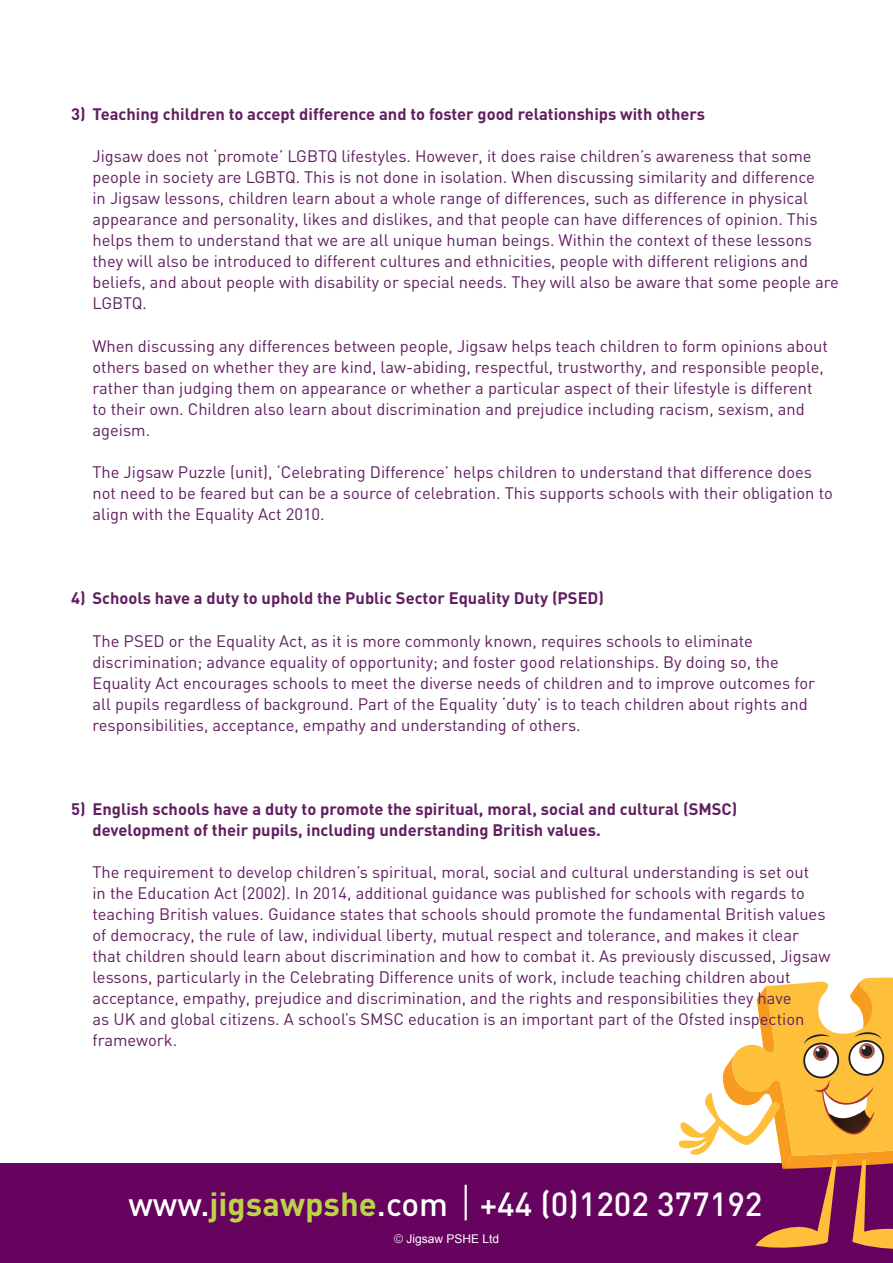
<style>
.page{position:relative;width:893px;height:1263px;background:#fff}
.page>*{position:absolute;margin:0;border:0;box-sizing:border-box;transform-origin:0 0}
.t1{font:500 33px "DIN";color:#fff}
.t2{font:16.5px/21px "DIN";color:#611e60}
.t3{font:700 16.5px/21px "DIN";color:#611e60}
.t4{font:12px "Arial";color:#fff}
.s1{font-weight:700;color:#bcd348}
.s2{font-weight:300}
</style>
<div class="page">
<div style="left:0;top:1163px;width:893px;height:100px;background:#65035f"></div>
<hr style="left:465px;top:1185px;width:2px;height:35px;background:#fff">
<svg style="left:678px;top:977px;width:215px;height:272px"></svg>
<p class="t3" style="left:71px;top:103px;width:635px">3) Teaching children to accept difference and to foster good relationships with others</p>
<p class="t2" style="left:92px;top:146px;width:748px">Jigsaw does not ‘promote’ LGBTQ lifestyles. However, it does raise children’s awareness that some people in society are LGBTQ. This is not done in isolation. When discussing similarity and difference<br>in Jigsaw lessons, children learn about a whole range of differences, such as difference in physical appearance and personality, likes and dislikes, and that people can have differences of opinion. This helps them to understand that we are all unique human beings. Within the context of these lessons they will also be introduced to different cultures and ethnicities, people with different religions and beliefs, and about people with disability or special needs. They will also be aware that some people are LGBTQ.</p>
<p class="t2" style="left:92px;top:335px;width:737px">When discussing any differences between people, Jigsaw helps teach children to form opinions about others based on whether they are kind, law-abiding, respectful, trustworthy, and responsible people, rather than judging them on appearance or whether a particular aspect of their lifestyle is different to their own. Children also learn about discrimination and prejudice including racism, sexism, and ageism.</p>
<p class="t2" style="left:92px;top:461px;width:742px">The Jigsaw Puzzle (unit), ‘Celebrating Difference’ helps children to understand that difference does not need to be feared but can be a source of celebration. This supports schools with their obligation to align with the Equality Act 2010.</p>
<p class="t3" style="left:71px;top:587px;width:534px">4) Schools have a duty to uphold the Public Sector Equality Duty (PSED)</p>
<p class="t2" style="left:92px;top:630px;width:724px">The PSED or the Equality Act, as it is more commonly known, requires schools to eliminate discrimination; advance equality of opportunity; and foster good relationships. By doing so, the Equality Act encourages schools to meet the diverse needs of children and to improve outcomes for all pupils regardless of background. Part of the Equality ‘duty’ is to teach children about rights and responsibilities, acceptance, empathy and understanding of others.</p>
<p class="t3" style="left:92px;top:798px;width:646px;text-indent:-21px">5) English schools have a duty to promote the spiritual, moral, social and cultural (SMSC) development of their pupils, including understanding British values.</p>
<p class="t2" style="left:92px;top:862px;width:740px">The requirement to develop children’s spiritual, moral, social and cultural understanding is set out<br>in the Education Act (2002). In 2014, additional guidance was published for schools with regards to teaching British values. Guidance states that schools should promote the fundamental British values of democracy, the rule of law, individual liberty, mutual respect and tolerance, and makes it clear that children should learn about discrimination and how to combat it. As previously discussed, Jigsaw lessons, particularly in the Celebrating Difference units of work, include teaching children about acceptance, empathy, prejudice and discrimination, and the rights and responsibilities they have<br>as UK and global citizens. A school’s SMSC education is an important part of the Ofsted inspection framework.</p>
<h1 class="t1" style="left:128px;top:1183px;width:636px">www.<span class="s1">jigsawpshe</span>.com +44 (0)1202 377192</h1>
<p class="t4" style="left:394px;top:1231px;width:107px"><span class="s2">©</span> Jigsaw PSHE Ltd</p>
</div>
